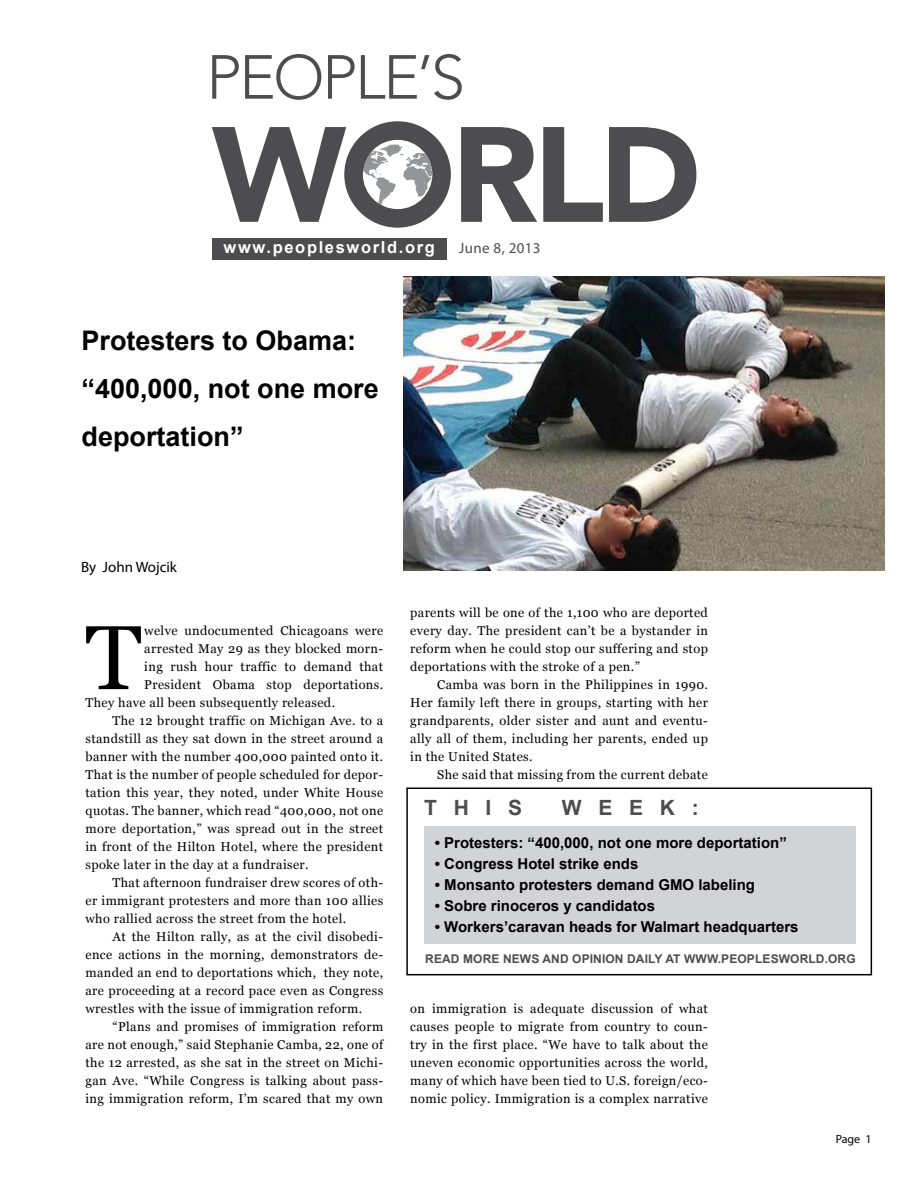
<style>
.page{position:relative;width:918px;height:1188px;background:#fff}
.page>*{position:absolute;margin:0;border:0;box-sizing:border-box;transform-origin:0 0}
.t1{font:90.75px "Georgia";color:#000}
.t2{font:700 27px/48px "Arial";color:#000}
.t3{font:700 21px "Arial";letter-spacing:.8em;color:#4d4d4f}
.t4{font:700 16.5px "Arial";letter-spacing:.1em;color:#fff}
.t5{font:700 15px "Arial";color:#000}
.t6{font:15px "Myriad Pro";color:#000}
.t7{font:15px "Myriad Pro";letter-spacing:.025em;color:#4d4d4f}
.t8{font:12.75px/18px "Georgia";letter-spacing:.03em;color:#000;text-align:justify}
.t9{font:700 12px "Arial";letter-spacing:.01em;color:#4d4d4f}
.t10{font:12px "Myriad Pro";color:#000}
</style>
<div class="page">
<div style="left:212px;top:238px;width:235px;height:21px;background:#4d4d4f"></div>
<svg style="left:212px;top:55px;width:27px;height:44px"></svg>
<svg style="left:245px;top:54px;width:76px;height:46px"></svg>
<svg style="left:328px;top:55px;width:27px;height:44px"></svg>
<svg style="left:361px;top:54px;width:101px;height:46px"></svg>
<svg style="left:461px;top:127px;width:76px;height:95px"></svg>
<svg style="left:543px;top:127px;width:60px;height:95px"></svg>
<svg style="left:609px;top:127px;width:87px;height:95px"></svg>
<svg style="left:212px;top:121px;width:239px;height:107px"></svg>
<div style="left:424px;top:826px;width:432px;height:118px;background:#d1d3d4"></div>
<div style="left:406px;top:788px;width:466px;height:187px;border:2px solid #000"></div>
<img style="left:404px;top:276px;width:481px;height:295px">
<p class="t4" style="left:224px;top:237px;width:213px">www.peoplesworld.org</p>
<p class="t7" style="left:459px;top:239px;width:83px">June 8, 2013</p>
<h2 class="t2" style="left:82px;top:317px;width:299px">Protesters to Obama: “400,000, not one more deportation”</h2>
<p class="t6" style="left:81px;top:558px;width:98px">By John Wojcik</p>
<h1 class="t1" style="left:86px;top:603px;width:58px">T</h1>
<p class="t8" style="left:144px;top:622px;width:240px">welve undocumented Chicagoans were</p>
<p class="t8" style="left:144px;top:640px;width:240px">arrested May 29 as they blocked morn-</p>
<p class="t8" style="left:144px;top:658px;width:240px">ing rush hour traffic to demand that</p>
<p class="t8" style="left:144px;top:676px;width:240px">President Obama stop deportations.</p>
<p class="t8" style="left:85px;top:694px;width:251px">They have all been subsequently released.</p>
<p class="t8" style="left:113px;top:712px;width:272px">The 12 brought traffic on Michigan Ave. to a</p>
<p class="t8" style="left:85px;top:730px;width:299px">standstill as they sat down in the street around a</p>
<p class="t8" style="left:85px;top:748px;width:299px">banner with the number 400,000 painted onto it.</p>
<p class="t8" style="left:85px;top:766px;width:299px">That is the number of people scheduled for depor-</p>
<p class="t8" style="left:85px;top:784px;width:299px">tation this year, they noted, under White House</p>
<p class="t8" style="left:85px;top:802px;width:299px">quotas. The banner, which read “400,000, not one</p>
<p class="t8" style="left:85px;top:820px;width:299px">more deportation,” was spread out in the street</p>
<p class="t8" style="left:85px;top:838px;width:299px">in front of the Hilton Hotel, where the president</p>
<p class="t8" style="left:85px;top:856px;width:225px">spoke later in the day at a fundraiser.</p>
<p class="t8" style="left:112px;top:874px;width:272px">That afternoon fundraiser drew scores of oth-</p>
<p class="t8" style="left:85px;top:892px;width:299px">er immigrant protesters and more than 100 allies</p>
<p class="t8" style="left:85px;top:910px;width:262px">who rallied across the street from the hotel.</p>
<p class="t8" style="left:112px;top:928px;width:272px">At the Hilton rally, as at the civil disobedi-</p>
<p class="t8" style="left:85px;top:946px;width:299px">ence actions in the morning, demonstrators de-</p>
<p class="t8" style="left:85px;top:964px;width:299px">manded an end to deportations which, they note,</p>
<p class="t8" style="left:85px;top:982px;width:299px">are proceeding at a record pace even as Congress</p>
<p class="t8" style="left:85px;top:1000px;width:278px">wrestles with the issue of immigration reform.</p>
<p class="t8" style="left:112px;top:1018px;width:272px">“Plans and promises of immigration reform</p>
<p class="t8" style="left:85px;top:1036px;width:299px">are not enough,” said Stephanie Camba, 22, one of</p>
<p class="t8" style="left:85px;top:1054px;width:299px">the 12 arrested, as she sat in the street on Michi-</p>
<p class="t8" style="left:85px;top:1072px;width:299px">gan Ave. “While Congress is talking about pass-</p>
<p class="t8" style="left:85px;top:1090px;width:299px">ing immigration reform, I’m scared that my own</p>
<p class="t8" style="left:410px;top:604px;width:299px">parents will be one of the 1,100 who are deported every day. The president can’t be a bystander in reform when he could stop our suffering and stop deportations with the stroke of a pen.”</p>
<p class="t8" style="left:410px;top:676px;width:299px;text-indent:27px">Camba was born in the Philippines in 1990.<br>Her family left there in groups, starting with her grandparents, older sister and aunt and eventu&shy;ally all of them, including her parents, ended up in the United States.</p>
<p class="t8" style="left:437px;top:766px;width:272px">She said that missing from the current debate</p>
<h3 class="t3" style="left:424px;top:794px;width:100px">this</h3>
<h3 class="t3" style="left:562px;top:794px;width:139px">week:</h3>
<p class="t5" style="left:435px;top:833px;width:354px">• Protesters: “400,000, not one more deportation”</p>
<p class="t5" style="left:435px;top:854px;width:205px">• Congress Hotel strike ends</p>
<p class="t5" style="left:435px;top:875px;width:322px">• Monsanto protesters demand GMO labeling</p>
<p class="t5" style="left:435px;top:896px;width:222px">• Sobre rinoceros y candidatos</p>
<p class="t5" style="left:435px;top:917px;width:365px">• Workers’caravan heads for Walmart headquarters</p>
<p class="t9" style="left:425px;top:951px;width:272px">read mo re news and op inio n daily at www</p>
<p class="t9" style="left:718px;top:951px;width:64px">.peopleswo</p>
<p class="t9" style="left:800px;top:951px;width:56px">rld.org</p>
<p class="t8" style="left:410px;top:1000px;width:299px">on immigration is adequate discussion of what causes people to migrate from country to coun&shy;try in the first place. “We have to talk about the uneven economic opportunities across the world, many of which have been tied to U.S. foreign/eco&shy;nomic policy. Immigration is a complex narrative</p>
<p class="t10" style="left:836px;top:1132px;width:37px">Page 1</p>
</div>
